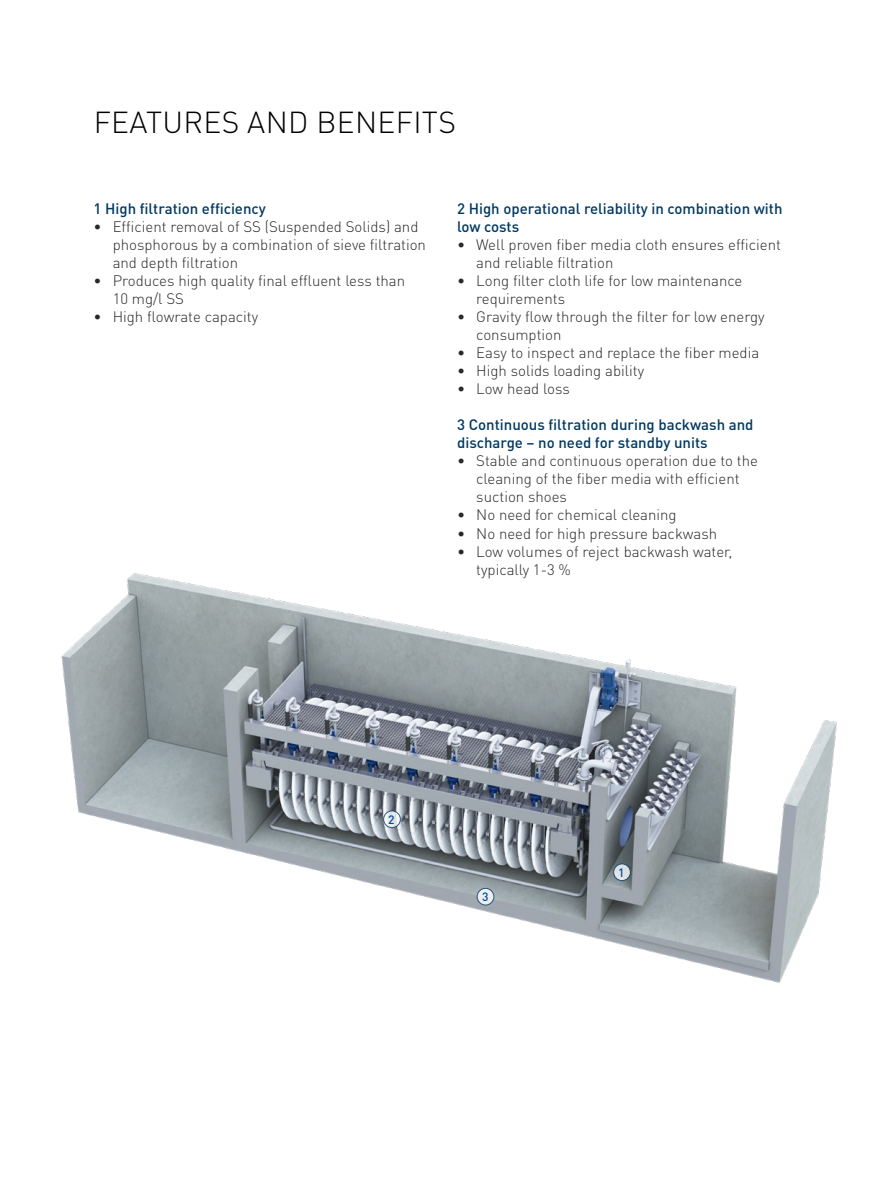
<style>
.page{position:relative;width:893px;height:1191px;background:#fff}
.page>*{position:absolute;margin:0;border:0;box-sizing:border-box;transform-origin:0 0}
.t1{font:300 30px "DIN Pro";letter-spacing:.01em;color:#000}
.t2{font:300 15px/18px "DIN Pro";color:#282827}
.Subtitle_number{font:500 15px/18px "DIN Pro";color:#003961}
.Part_number_in_circl{font:500 12px "DIN Pro";color:#004d9d}
</style>
<div class="page">
<img style="left:61px;top:573px;width:776px;height:410px">
<svg style="left:614px;top:864px;width:16px;height:16px"></svg>
<div style="left:613px;top:863px;width:18px;height:18px;border:1px solid #003961;border-radius:50%"></div>
<svg style="left:477px;top:888px;width:17px;height:17px"></svg>
<div style="left:477px;top:888px;width:17px;height:17px;border:1px solid #003961;border-radius:50%"></div>
<svg style="left:384px;top:811px;width:16px;height:16px"></svg>
<div style="left:383px;top:810px;width:18px;height:18px;border:1px solid #003961;border-radius:50%"></div>
<p class="t1" style="left:94px;top:102px;width:364px">FEATURES AND BENEFITS</p>
<p class="Subtitle_number" style="left:94px;top:199px;width:174px">1 High filtration efficiency</p>
<p class="t2" style="left:113px;top:217px;width:315px;text-indent:-19px">• Efficient removal of SS (Suspended Solids) and phosphorous by a combination of sieve filtration and depth filtration</p>
<p class="t2" style="left:113px;top:271px;width:294px;text-indent:-19px">• Produces high quality final effluent less than<br>10 mg/l SS</p>
<p class="t2" style="left:94px;top:307px;width:166px">• High flowrate capacity</p>
<p class="Subtitle_number" style="left:457px;top:199px;width:327px">2 High operational reliability in combination with low costs</p>
<p class="t2" style="left:476px;top:235px;width:306px;text-indent:-19px">• Well proven fiber media cloth ensures efficient and reliable filtration</p>
<p class="t2" style="left:476px;top:271px;width:268px;text-indent:-19px">• Long filter cloth life for low maintenance requirements</p>
<p class="t2" style="left:476px;top:307px;width:290px;text-indent:-19px">• Gravity flow through the filter for low energy consumption</p>
<p class="t2" style="left:457px;top:343px;width:304px">• Easy to inspect and replace the fiber media</p>
<p class="t2" style="left:457px;top:361px;width:188px">• High solids loading ability</p>
<p class="t2" style="left:457px;top:379px;width:114px">• Low head loss</p>
<p class="Subtitle_number" style="left:457px;top:415px;width:298px">3 Continuous filtration during backwash and discharge – no need for standby units</p>
<p class="t2" style="left:476px;top:451px;width:283px;text-indent:-19px">• Stable and continuous operation due to the cleaning of the fiber media with efficient suction shoes</p>
<p class="t2" style="left:457px;top:505px;width:221px">• No need for chemical cleaning</p>
<p class="t2" style="left:457px;top:523px;width:262px">• No need for high pressure backwash</p>
<p class="t2" style="left:476px;top:541px;width:258px;text-indent:-19px">• Low volumes of reject backwash water, typically 1-3 %</p>
<p class="Part_number_in_circl" style="left:388px;top:811px;width:8px">2</p>
<p class="Part_number_in_circl" style="left:482px;top:888px;width:8px">3</p>
<p class="Part_number_in_circl" style="left:618px;top:864px;width:8px">1</p>
</div>
